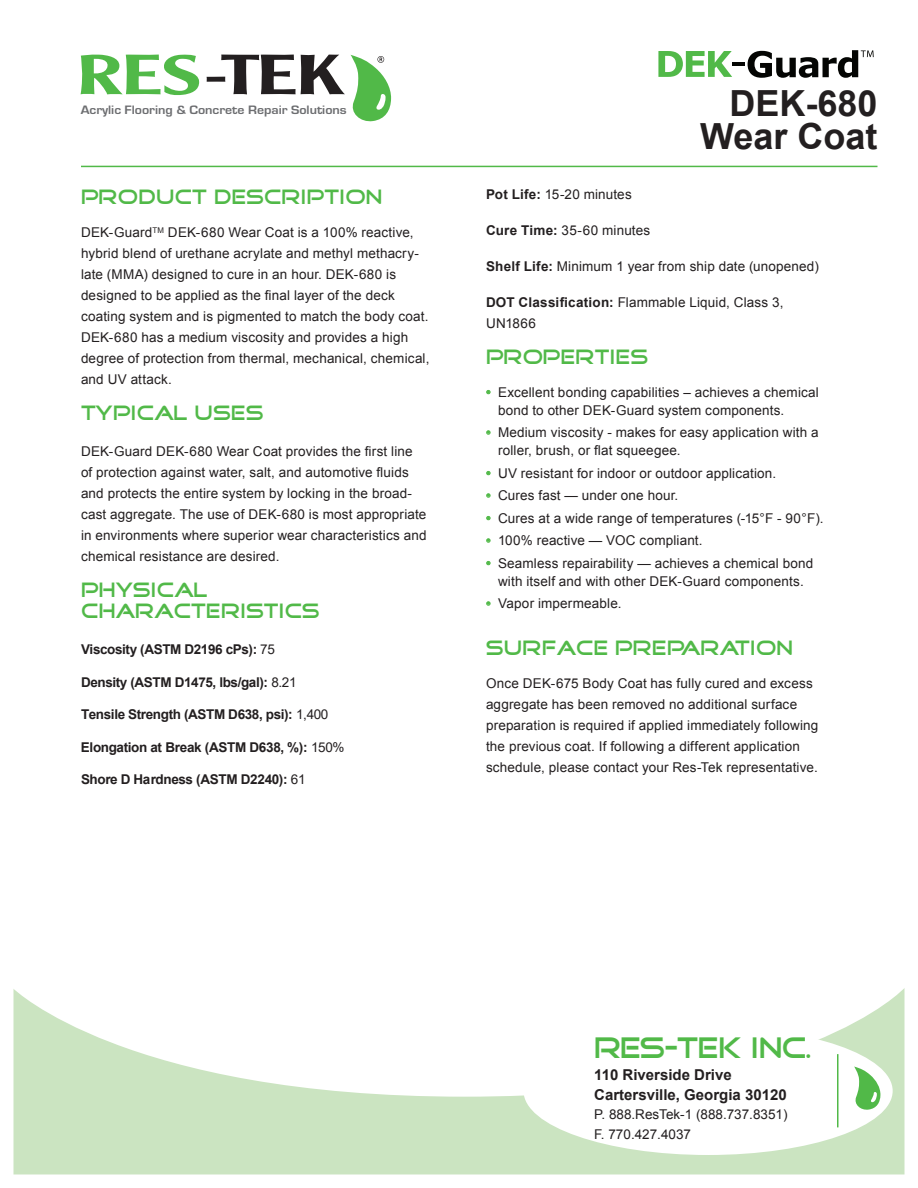
<style>
.page{position:relative;width:918px;height:1188px;background:#fff}
.page>*{position:absolute;margin:0;border:0;box-sizing:border-box;transform-origin:0 0}
.t1{font:700 36px "Arial";color:#231f20}
.t2{font:30px "Good Times";letter-spacing:-.04em;color:#51b948}
.t3{font:21px/21px "Good Times";color:#51b948}
.t4{font:700 15px "Arial";color:#231f20}
.t5{font:13.5px/21px "Arial";letter-spacing:.01em;color:#231f20}
.t6{font:700 13.5px "Arial";letter-spacing:-.03em;color:#231f20}
.t7{font:700 12.6px "Eurostile";color:#6c6d70;scale:1.1 1}
.s1{font-weight:400}
.s2{font-weight:700}
.s3{color:#51b948}
</style>
<div class="page">
<svg style="left:14px;top:989px;width:890px;height:185px;fill:#cbe4c1"></svg>
<div style="left:524px;top:1027px;width:369px;height:128px;background:#fff;border-radius:50%"></div>
<svg style="left:81px;top:55px;width:119px;height:40px"></svg>
<div style="left:207px;top:77px;width:18px;height:5px;background:#231f20"></div>
<svg style="left:221px;top:55px;width:170px;height:66px"></svg>
<svg style="left:486px;top:390px;width:5px;height:5px"></svg>
<svg style="left:486px;top:430px;width:5px;height:5px"></svg>
<svg style="left:486px;top:471px;width:5px;height:5px"></svg>
<svg style="left:486px;top:493px;width:5px;height:5px"></svg>
<svg style="left:486px;top:516px;width:5px;height:5px"></svg>
<svg style="left:486px;top:538px;width:5px;height:5px"></svg>
<svg style="left:486px;top:561px;width:5px;height:5px"></svg>
<svg style="left:486px;top:601px;width:5px;height:5px"></svg>
<hr style="left:837px;top:1054px;width:1px;height:73px;background:#51b948">
<svg style="left:854px;top:1066px;width:26px;height:44px"></svg>
<hr style="left:81px;top:166px;width:797px;height:1px;background:#51b948">
<svg style="left:748px;top:50px;width:126px;height:28px"></svg>
<hr style="left:732px;top:62px;width:12px;height:4px;background:#040503">
<svg style="left:658px;top:51px;width:74px;height:26px"></svg>
<p class="t7" style="left:81px;top:103px;width:243px">Acrylic Flooring &amp; Concrete Repair Solutions</p>
<p class="t3" style="left:81px;top:188px;width:304px">PRODUCT DESCRIPTION</p>
<p class="t5" style="left:81px;top:222px;width:350px">DEK-Guard<sup>TM</sup> DEK-680 Wear Coat is a 100% reactive, hybrid blend of urethane acrylate and methyl methacry&shy;late (MMA) designed to cure in an hour. DEK-680 is designed to be applied as the final layer of the deck coating system and is pigmented to match the body coat.<br>DEK-680 has a medium viscosity and provides a high degree of protection from thermal, mechanical, chemical, and UV attack.</p>
<p class="t3" style="left:81px;top:404px;width:184px">TYPICAL USES</p>
<p class="t5" style="left:81px;top:441px;width:347px">DEK-Guard DEK-680 Wear Coat provides the first line of protection against water, salt, and automotive fluids and protects the entire system by locking in the broad&shy;cast aggregate. The use of DEK-680 is most appropriate in environments where superior wear characteristics and chemical resistance are desired.</p>
<p class="t3" style="left:81px;top:581px;width:240px">PHYSICAL<br>CHARACTERISTICS</p>
<p class="t6" style="left:81px;top:640px;width:195px">Viscosity (ASTM D2196 cPs): <span class="s1">75</span></p>
<p class="t6" style="left:81px;top:672px;width:217px">Density (ASTM D1475, lbs/gal): <span class="s1">8.21</span></p>
<p class="t6" style="left:81px;top:705px;width:249px">Tensile Strength (ASTM D638, psi): <span class="s1">1,400</span></p>
<p class="t6" style="left:81px;top:737px;width:265px">Elongation at Break (ASTM D638, %): <span class="s1">150%</span></p>
<p class="t6" style="left:81px;top:770px;width:226px">Shore D Hardness (ASTM D2240): <span class="s1">61</span></p>
<p class="t1" style="left:729px;top:80px;width:150px">DEK-680</p>
<p class="t1" style="left:700px;top:113px;width:179px">Wear Coat</p>
<p class="t5" style="left:486px;top:184px;width:147px"><span class="s2">Pot Life:</span> 15-20 minutes</p>
<p class="t5" style="left:486px;top:220px;width:166px"><span class="s2">Cure Time:</span> 35-60 minutes</p>
<p class="t5" style="left:486px;top:256px;width:334px"><span class="s2">Shelf Life:</span> Minimum 1 year from ship date (unopened)</p>
<p class="t5" style="left:486px;top:292px;width:299px"><span class="s2">DOT Classification:</span> Flammable Liquid, Class 3,<br>UN1866</p>
<p class="t3" style="left:486px;top:347px;width:164px">PROPERTIES</p>
<p class="t5" style="left:486px;top:382px;width:334px"><span class="s3">•</span> Excellent bonding capabilities – achieves a chemical</p>
<p class="t5" style="left:498px;top:400px;width:288px">bond to other DEK-Guard system components.</p>
<p class="t5" style="left:486px;top:422px;width:334px"><span class="s3">•</span> Medium viscosity - makes for easy application with a</p>
<p class="t5" style="left:498px;top:440px;width:184px">roller, brush, or flat squeegee.</p>
<p class="t5" style="left:486px;top:463px;width:292px"><span class="s3">•</span> UV resistant for indoor or outdoor application.</p>
<p class="t5" style="left:486px;top:485px;width:194px"><span class="s3">•</span> Cures fast — under one hour.</p>
<p class="t5" style="left:486px;top:508px;width:339px"><span class="s3">•</span> Cures at a wide range of temperatures (-15°F - 90°F).</p>
<p class="t5" style="left:486px;top:530px;width:218px"><span class="s3">•</span> 100% reactive — VOC compliant.</p>
<p class="t5" style="left:486px;top:554px;width:329px;line-height:18px;text-align:center"><span class="s3">•</span> Seamless repairability — achieves a chemical bond with itself and with other DEK-Guard components.</p>
<p class="t5" style="left:486px;top:593px;width:137px"><span class="s3">•</span> Vapor impermeable.</p>
<p class="t3" style="left:486px;top:638px;width:309px">SURFACE PREPARATION</p>
<p class="t5" style="left:486px;top:673px;width:334px">Once DEK-675 Body Coat has fully cured and excess aggregate has been removed no additional surface preparation is required if applied immediately following the previous coat. If following a different application schedule, please contact your Res-Tek representative.</p>
<p class="t2" style="left:594px;top:1033px;width:221px">RES-TEK INC.</p>
<p class="t4" style="left:594px;top:1065px;width:139px">110 Riverside Drive</p>
<p class="t4" style="left:594px;top:1085px;width:194px">Cartersville, Georgia 30120</p>
<p class="t5" style="left:594px;top:1104px;width:195px">P. 888.ResTek-1 (888.737.8351)</p>
<p class="t5" style="left:594px;top:1124px;width:98px">F. 770.427.4037</p>
</div>
